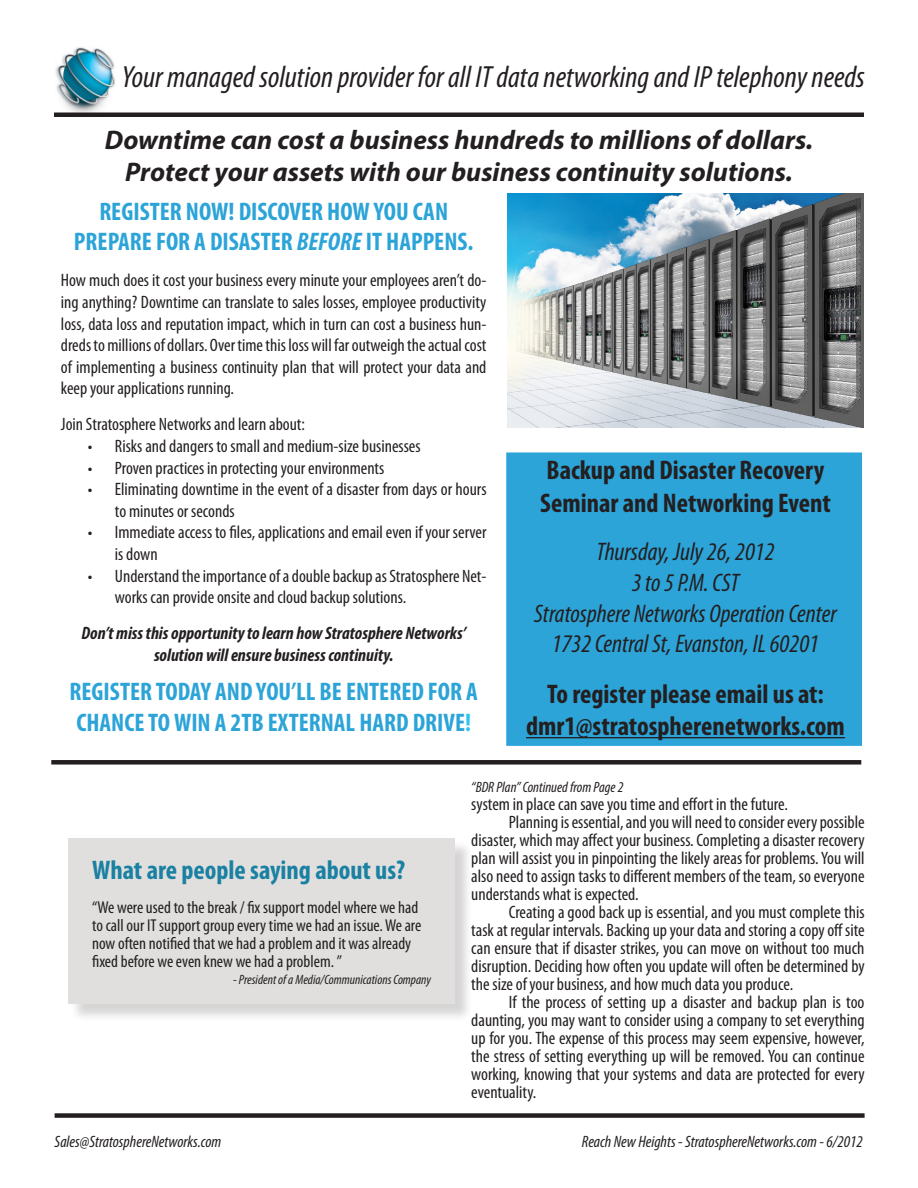
<style>
.page{position:relative;width:918px;height:1188px;background:#fff}
.page>*{position:absolute;margin:0;border:0;box-sizing:border-box;transform-origin:0 0}
.t1{font:italic condensed 30.75px "Myriad Pro";color:#231f20}
.t2{font:700 condensed 27px "Myriad Pro";color:#231f20}
.t3{font:italic 700 27px "Myriad Pro";color:#231f20}
.t4{font:700 condensed 27px "Myriad Pro";color:#1a81a2}
.t5{font:700 condensed 25.5px "Myriad Pro";color:#2ca4d8}
.t6{font:italic condensed 25.5px "Myriad Pro";color:#231f20}
.t7{font:condensed 18px/18px "Myriad Pro";color:#231f20;text-align:justify}
.t8{font:italic 700 condensed 18px "Myriad Pro";color:#231f20}
.t9{font:condensed 17.25px/18px "Myriad Pro";color:#231f20}
.t10{font:italic condensed 16.5px "Myriad Pro";color:#231f20}
.t11{font:italic condensed 15px "Myriad Pro";color:#231f20}
.t12{font:italic condensed 13.5px "Myriad Pro";color:#231f20}
.s1{font-style:italic}
.s2{color:#2bc4f3}
</style>
<div class="page">
<div style="left:71px;top:840px;width:402px;height:182px;background:#231f20;opacity:.75"></div>
<div style="left:68px;top:838px;width:386px;height:165px;background:#e1dfde"></div>
<img style="left:55px;top:47px;width:60px;height:65px">
<div style="left:54px;top:112px;width:810px;height:5px;background:#231f20"></div>
<div style="left:51px;top:760px;width:810px;height:5px;background:#231f20"></div>
<img style="left:507px;top:194px;width:357px;height:233px">
<div style="left:55px;top:1113px;width:810px;height:5px;background:#231f20"></div>
<div style="left:506px;top:452px;width:356px;height:294px;background:#2ca4d8;border:2px solid #2ca4d8"></div>
<hr style="left:526px;top:737px;width:319px;height:1px;background:#231f20">
<p class="t1" style="left:121px;top:59px;width:745px">Your managed solution provider for all IT data networking and IP telephony needs</p>
<p class="t3" style="left:105px;top:122px;width:710px">Downtime can cost a business hundreds to millions of dollars.</p>
<p class="t3" style="left:125px;top:155px;width:669px">Protect your assets with our business continuity solutions.</p>
<p class="t5" style="left:99px;top:195px;width:350px">REGISTER NOW! DISCOVER HOW YOU CAN</p>
<p class="t5" style="left:74px;top:226px;width:401px">PREPARE FOR A DISASTER <span class="s1">BEFORE</span> IT HAPPENS.</p>
<p class="t7" style="left:61px;top:269px;width:427px;line-height:21.6px">How much does it cost your business every minute your employees aren’t do&shy;ing anything? Downtime can translate to sales losses, employee productivity loss, data loss and reputation impact, which in turn can cost a business hun&shy;dreds to millions of dollars. Over time this loss will far outweigh the actual cost of implementing a business continuity plan that will protect your data and keep your applications running.</p>
<p class="t7" style="left:61px;top:415px;width:246px">Join Stratosphere Networks and learn about:</p>
<p class="t7" style="left:88px;top:437px;width:334px">• Risks and dangers to small and medium-size businesses</p>
<p class="t7" style="left:88px;top:458px;width:298px">• Proven practices in protecting your environments</p>
<p class="t7" style="left:115px;top:478px;width:373px;line-height:21.6px;text-indent:-27px">• Eliminating downtime in the event of a disaster from days or hours to minutes or seconds</p>
<p class="t7" style="left:115px;top:521px;width:373px;line-height:21.6px;text-indent:-27px">• Immediate access to files, applications and email even if your server is down</p>
<p class="t7" style="left:115px;top:565px;width:373px;line-height:21.6px;text-indent:-27px">• Understand the importance of a double backup as Stratosphere Net&shy;works can provide onsite and cloud backup solutions.</p>
<p class="t8" style="left:82px;top:622px;width:386px">Don’t miss this opportunity to learn how Stratosphere Networks’</p>
<p class="t8" style="left:154px;top:644px;width:241px">solution will ensure business continuity.</p>
<p class="t5" style="left:70px;top:676px;width:410px">REGISTER TODAY AND YOU’LL BE ENTERED FOR A</p>
<p class="t5" style="left:76px;top:707px;width:396px">CHANCE TO WIN A 2TB EXTERNAL HARD DRIVE<span class="s2">!</span></p>
<p class="t2" style="left:547px;top:454px;width:279px">Backup and Disaster Recovery</p>
<p class="t2" style="left:540px;top:486px;width:292px">Seminar and Networking Event</p>
<p class="t6" style="left:596px;top:537px;width:180px">Thursday, July 26, 2012</p>
<p class="t6" style="left:632px;top:567px;width:109px">3 to 5 P.M. CST</p>
<p class="t6" style="left:534px;top:598px;width:304px">Stratosphere Networks Operation Center</p>
<p class="t6" style="left:552px;top:628px;width:269px">1732 Central St, Evanston, IL 60201</p>
<p class="t2" style="left:547px;top:677px;width:278px">To register please email us at:</p>
<p class="t2" style="left:526px;top:709px;width:320px">dmr1@stratospherenetworks.com</p>
<p class="t4" style="left:92px;top:853px;width:315px">What are people saying about us?</p>
<p class="t9" style="left:92px;top:898px;width:331px">“We were used to the break / fix support model where we had to call our IT support group every time we had an issue. We are now often notified that we had a problem and it was already fixed before we even knew we had a problem. ”</p>
<p class="t12" style="left:233px;top:971px;width:199px">- President of a Media/Communications Company</p>
<p class="t11" style="left:471px;top:778px;width:154px">“BDR Plan” Continued from Page 2</p>
<p class="t7" style="left:471px;top:794px;width:318px">system in place can save you time and effort in the future.</p>
<p class="t7" style="left:471px;top:812px;width:395px;text-indent:37px">Planning is essential, and you will need to consider every possible disaster, which may affect your business. Completing a disaster recovery plan will assist you in pinpointing the likely areas for problems. You will also need to assign tasks to different members of the team, so everyone understands what is expected.</p>
<p class="t7" style="left:471px;top:902px;width:395px;text-indent:37px">Creating a good back up is essential, and you must complete this task at regular intervals. Backing up your data and storing a copy off site can ensure that if disaster strikes, you can move on without too much disruption. Deciding how often you update will often be determined by the size of your business, and how much data you produce.</p>
<p class="t7" style="left:471px;top:992px;width:395px;text-indent:37px">If the process of setting up a disaster and backup plan is too daunting, you may want to consider using a company to set everything up for you. The expense of this process may seem expensive, however, the stress of setting everything up will be removed. You can continue working, knowing that your systems and data are protected for every eventuality.</p>
<p class="t10" style="left:55px;top:1131px;width:168px">Sales@StratosphereNetworks.com</p>
<p class="t10" style="left:582px;top:1131px;width:283px">Reach New Heights - StratosphereNetworks.com - 6/2012</p>
</div>
